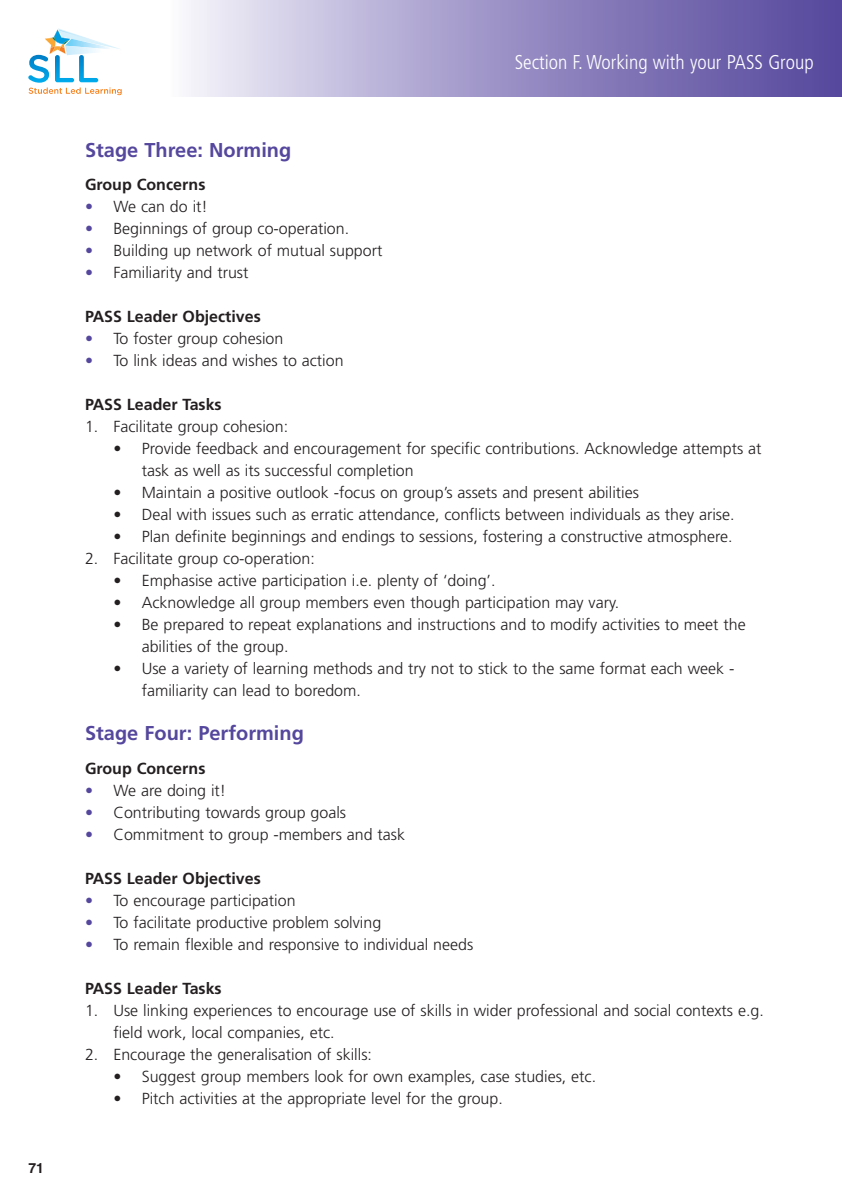
<style>
.page{position:relative;width:842px;height:1191px;background:#fff}
.page>*{position:absolute;margin:0;border:0;box-sizing:border-box;transform-origin:0 0}
.t1{font:700 20px "Frutiger LT";color:#55479d}
.t2{font:300 condensed 20px "Frutiger LT";color:#fff}
.t3{font:300 16px/22px "Frutiger LT";color:#231f20}
.t4{font:700 16px "Frutiger LT";color:#231f20}
.t5{font:700 14px "Helvetica LT";color:#231f20}
.s1{color:#55479d}
</style>
<div class="page">
<svg style="left:28px;top:28px;width:94px;height:67px"></svg>
<img style="left:189px;top:0;width:653px;height:96px">
<p class="t5" style="left:28px;top:1162px;width:17px">71</p>
<p class="t2" style="left:515px;top:52px;width:300px">Section F. Working with your PASS Group</p>
<p class="t1" style="left:85px;top:142px;width:208px">Stage Three: Norming</p>
<p class="t4" style="left:85px;top:178px;width:122px">Group Concerns</p>
<p class="t3" style="left:85px;top:197px;width:124px"><span class="s1">•</span> We can do it!</p>
<p class="t3" style="left:85px;top:219px;width:266px"><span class="s1">•</span> Beginnings of group co-operation.</p>
<p class="t3" style="left:85px;top:241px;width:299px"><span class="s1">•</span> Building up network of mutual support</p>
<p class="t3" style="left:85px;top:263px;width:165px"><span class="s1">•</span> Familiarity and trust</p>
<p class="t4" style="left:85px;top:310px;width:177px">PASS Leader Objectives</p>
<p class="t3" style="left:85px;top:329px;width:200px"><span class="s1">•</span> To foster group cohesion</p>
<p class="t3" style="left:85px;top:351px;width:260px"><span class="s1">•</span> To link ideas and wishes to action</p>
<p class="t4" style="left:85px;top:398px;width:138px">PASS Leader Tasks</p>
<p class="t3" style="left:85px;top:417px;width:205px">1. Facilitate group cohesion:</p>
<p class="t3" style="left:142px;top:439px;width:621px;text-indent:-28px">• Provide feedback and encouragement for specific contributions. Acknowledge attempts at task as well as its successful completion</p>
<p class="t3" style="left:113px;top:483px;width:527px">• Maintain a positive outlook -focus on group’s assets and present abilities</p>
<p class="t3" style="left:113px;top:505px;width:623px">• Deal with issues such as erratic attendance, conflicts between individuals as they arise.</p>
<p class="t3" style="left:113px;top:527px;width:621px">• Plan definite beginnings and endings to sessions, fostering a constructive atmosphere.</p>
<p class="t3" style="left:85px;top:549px;width:231px">2. Facilitate group co-operation:</p>
<p class="t3" style="left:113px;top:571px;width:384px">• Emphasise active participation i.e. plenty of ‘doing’.</p>
<p class="t3" style="left:113px;top:593px;width:507px">• Acknowledge all group members even though participation may vary.</p>
<p class="t3" style="left:142px;top:615px;width:605px;text-indent:-28px">• Be prepared to repeat explanations and instructions and to modify activities to meet the abilities of the group.</p>
<p class="t3" style="left:142px;top:659px;width:594px;text-indent:-28px">• Use a variety of learning methods and try not to stick to the same format each week - familiarity can lead to boredom.</p>
<p class="t1" style="left:85px;top:725px;width:220px">Stage Four: Performing</p>
<p class="t4" style="left:85px;top:761px;width:122px">Group Concerns</p>
<p class="t3" style="left:85px;top:780px;width:143px"><span class="s1">•</span> We are doing it!</p>
<p class="t3" style="left:85px;top:802px;width:263px"><span class="s1">•</span> Contributing towards group goals</p>
<p class="t3" style="left:85px;top:824px;width:322px"><span class="s1">•</span> Commitment to group -members and task</p>
<p class="t4" style="left:85px;top:871px;width:177px">PASS Leader Objectives</p>
<p class="t3" style="left:85px;top:890px;width:212px"><span class="s1">•</span> To encourage participation</p>
<p class="t3" style="left:85px;top:912px;width:298px"><span class="s1">•</span> To facilitate productive problem solving</p>
<p class="t3" style="left:85px;top:934px;width:390px"><span class="s1">•</span> To remain flexible and responsive to individual needs</p>
<p class="t4" style="left:85px;top:981px;width:138px">PASS Leader Tasks</p>
<p class="t3" style="left:113px;top:1000px;width:652px;text-indent:-28px">1. Use linking experiences to encourage use of skills in wider professional and social contexts e.g. field work, local companies, etc.</p>
<p class="t3" style="left:85px;top:1044px;width:288px">2. Encourage the generalisation of skills:</p>
<p class="t3" style="left:113px;top:1066px;width:484px">• Suggest group members look for own examples, case studies, etc.</p>
<p class="t3" style="left:113px;top:1088px;width:391px">• Pitch activities at the appropriate level for the group.</p>
</div>
